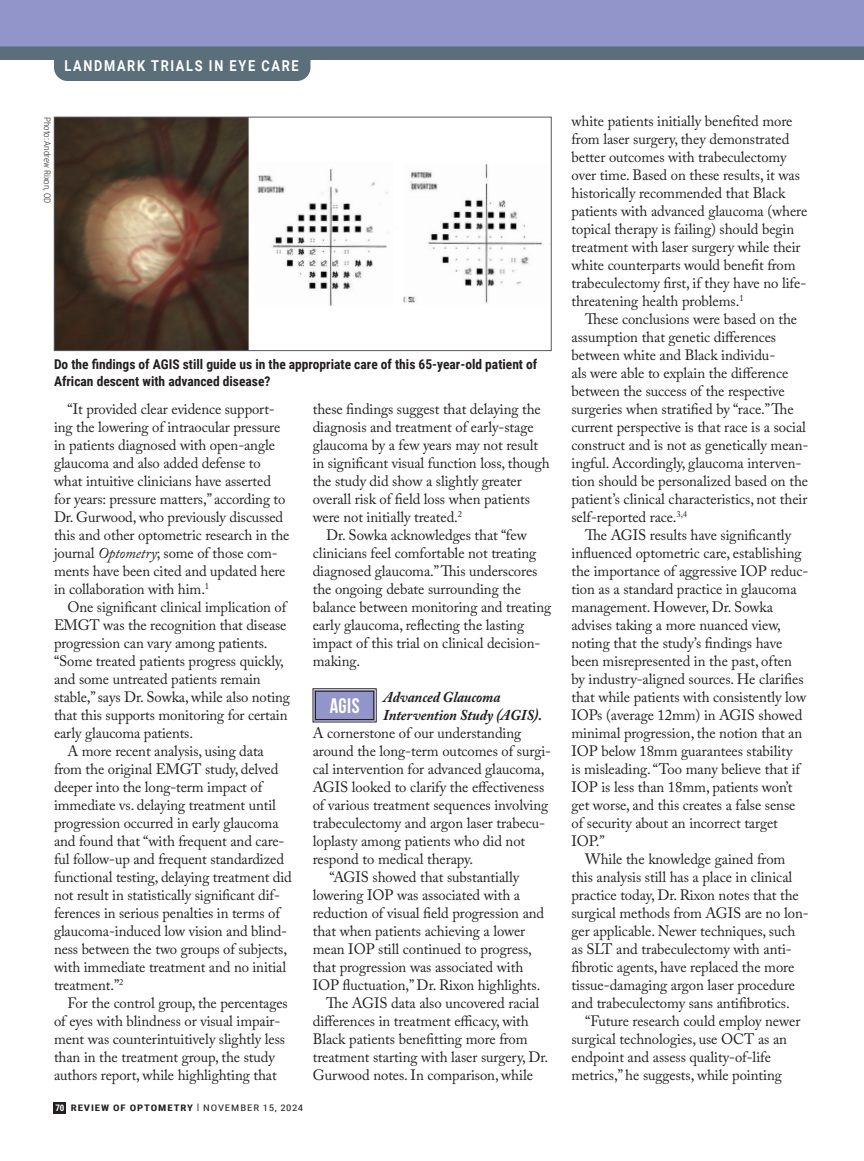
<style>
.page{position:relative;width:864px;height:1161px;background:#fff}
.page>*{position:absolute;margin:0;border:0;box-sizing:border-box;transform-origin:0 0}
.feature_deck{font:700 21px "Bebas Neue";color:#fff}
.body{font:15px/18px "Adobe Caslon Pro";letter-spacing:-.005em;color:#231f20}
.body-2{font:italic 700 15px "Adobe Caslon Pro";letter-spacing:-.005em;color:#231f20}
.t1{font:700 15px "Roboto";letter-spacing:.135em;color:#fff;scale:.85 1}
.captions{font:700 13.5px/16.5px "Roboto Condensed";color:#231f20}
.t2{font:700 9px "Roboto Condensed";letter-spacing:.085em;color:#231f20;scale:1.2 1}
.photo_credit{font:300 9px "Roboto Condensed";color:#231f20}
.s1{font-style:italic}
.s2{color:#fff}
.s3{font-weight:400}
</style>
<div class="page">
<div style="left:53px;top:1102px;width:13px;height:11px;background:#231f20"></div>
<svg style="left:0;top:46px;width:864px;height:14px;background:#5d707e"></svg>
<div style="left:0;top:0;width:864px;height:46px;background:#9195ca"></div>
<div style="left:54px;top:54px;width:256px;height:27px;background:#5b6f7b"></div>
<svg style="left:312px;top:688px;width:65px;height:35px;background:#8f92bc"></svg>
<div style="left:315px;top:691px;width:59px;height:29px;border:1px solid #231f20"></div>
<img style="left:56px;top:119px;width:276px;height:230px">
<div style="left:54px;top:117px;width:498px;height:234px;border:1px solid #57585a"></div>
<img style="left:255px;top:162px;width:133px;height:143px">
<img style="left:405px;top:165px;width:138px;height:138px">
<p class="t1" style="left:64px;top:55px;width:277px">LANDMARK TRIALS IN EYE CARE</p>
<p class="photo_credit" style="left:54px;top:117px;width:88px;rotate:90deg">Photo: Andrew Rixon, OD</p>
<p class="captions" style="left:54px;top:356px;width:485px">Do the findings of AGIS still guide us in the appropriate care of this 65-year-old patient of<br>African descent with advanced disease?</p>
<p class="body" style="left:54px;top:400px;width:237px;text-indent:14px">“It provided clear evidence support&shy;ing the lowering of intraocular pressure in patients diagnosed with open-angle glaucoma and also added defense to what intuitive clinicians have asserted for years: pressure matters,” according to Dr. Gurwood, who previously discussed this and other optometric research in the journal <span class="s1">Optometry</span>; some of those com&shy;ments have been cited and updated here in collaboration with him.<sup>1</sup></p>
<p class="body" style="left:54px;top:598px;width:238px;text-indent:14px">One significant clinical implication of EMGT was the recognition that disease progression can vary among patients. “Some treated patients progress quickly, and some untreated patients remain stable,” says Dr. Sowka, while also noting that this supports monitoring for certain early glaucoma patients.</p>
<p class="body" style="left:54px;top:742px;width:239px;text-indent:14px">A more recent analysis, using data from the original EMGT study, delved deeper into the long-term impact of immediate vs. delaying treatment until progression occurred in early glaucoma and found that “with frequent and care&shy;ful follow-up and frequent standardized functional testing, delaying treatment did not result in statistically significant dif&shy;ferences in serious penalties in terms of glaucoma-induced low vision and blind&shy;ness between the two groups of subjects, with immediate treatment and no initial treatment.”<sup>2</sup></p>
<p class="body" style="left:54px;top:994px;width:235px;text-indent:14px">For the control group, the percentages of eyes with blindness or visual impair&shy;ment was counterintuitively slightly less than in the treatment group, the study authors report, while highlighting that</p>
<p class="t2" style="left:55px;top:1102px;width:208px"><span class="s2">70</span> REVIEW OF OPTOMETRY <span class="s3">| NOVEMBER 15, 2024</span></p>
<p class="body" style="left:313px;top:400px;width:239px">these findings suggest that delaying the diagnosis and treatment of early-stage glaucoma by a few years may not result in significant visual function loss, though the study did show a slightly greater overall risk of field loss when patients were not initially treated.<sup>2</sup></p>
<p class="body" style="left:313px;top:526px;width:240px;text-indent:14px">Dr. Sowka acknowledges that “few clinicians feel comfortable not treating diagnosed glaucoma.” This underscores the ongoing debate surrounding the balance between monitoring and treating early glaucoma, reflecting the lasting impact of this trial on clinical decision&shy;making.</p>
<p class="feature_deck" style="left:330px;top:694px;width:31px">AGIS</p>
<p class="body-2" style="left:383px;top:688px;width:119px">Advanced Glaucoma</p>
<p class="body-2" style="left:383px;top:706px;width:160px">Intervention Study (AGIS).</p>
<p class="body" style="left:313px;top:724px;width:210px">A cornerstone of our understanding</p>
<p class="body" style="left:313px;top:742px;width:240px">around the long-term outcomes of surgi-</p>
<p class="body" style="left:313px;top:760px;width:233px">cal intervention for advanced glaucoma,</p>
<p class="body" style="left:313px;top:778px;width:233px">AGIS looked to clarify the effectiveness</p>
<p class="body" style="left:313px;top:796px;width:237px">of various treatment sequences involving</p>
<p class="body" style="left:313px;top:814px;width:234px">trabeculectomy and argon laser trabecu-</p>
<p class="body" style="left:313px;top:832px;width:214px">loplasty among patients who did not</p>
<p class="body" style="left:313px;top:850px;width:162px">respond to medical therapy.</p>
<p class="body" style="left:313px;top:868px;width:233px;text-indent:17px">“AGIS showed that substantially lowering IOP was associated with a reduction of visual field progression and that when patients achieving a lower mean IOP still continued to progress, that progression was associated with IOP fluctuation,” Dr. Rixon highlights.</p>
<p class="body" style="left:313px;top:994px;width:237px;text-indent:14px">The AGIS data also uncovered racial differences in treatment efficacy, with Black patients benefitting more from treatment starting with laser surgery, Dr.<br>Gurwood notes. In comparison, while</p>
<p class="body" style="left:572px;top:112px;width:237px">white patients initially benefited more from laser surgery, they demonstrated better outcomes with trabeculectomy over time. Based on these results, it was historically recommended that Black patients with advanced glaucoma (where topical therapy is failing) should begin treatment with laser surgery while their white counterparts would benefit from trabeculectomy first, if they have no life&shy;threatening health problems.<sup>1</sup></p>
<p class="body" style="left:572px;top:310px;width:238px;text-indent:14px">These conclusions were based on the assumption that genetic differences between white and Black individu-<br>als were able to explain the difference between the success of the respective surgeries when stratified by “race.” The current perspective is that race is a social construct and is not as genetically mean&shy;ingful. Accordingly, glaucoma interven&shy;tion should be personalized based on the patient’s clinical characteristics, not their self-reported race.<sup>3,4</sup></p>
<p class="body" style="left:572px;top:526px;width:238px;text-indent:14px">The AGIS results have significantly influenced optometric care, establishing the importance of aggressive IOP reduc&shy;tion as a standard practice in glaucoma management. However, Dr. Sowka advises taking a more nuanced view, noting that the study’s findings have been misrepresented in the past, often by industry-aligned sources. He clarifies that while patients with consistently low IOPs (average 12mm) in AGIS showed minimal progression, the notion that an IOP below 18mm guarantees stability<br>is misleading. “Too many believe that if IOP is less than 18mm, patients won’t get worse, and this creates a false sense of security about an incorrect target IOP.”</p>
<p class="body" style="left:572px;top:850px;width:239px;text-indent:14px">While the knowledge gained from this analysis still has a place in clinical practice today, Dr. Rixon notes that the surgical methods from AGIS are no lon&shy;ger applicable. Newer techniques, such as SLT and trabeculectomy with anti&shy;fibrotic agents, have replaced the more tissue-damaging argon laser procedure and trabeculectomy sans antifibrotics.</p>
<p class="body" style="left:572px;top:1012px;width:230px;text-indent:14px">“Future research could employ newer surgical technologies, use OCT as an endpoint and assess quality-of-life metrics,” he suggests, while pointing</p>
</div>
